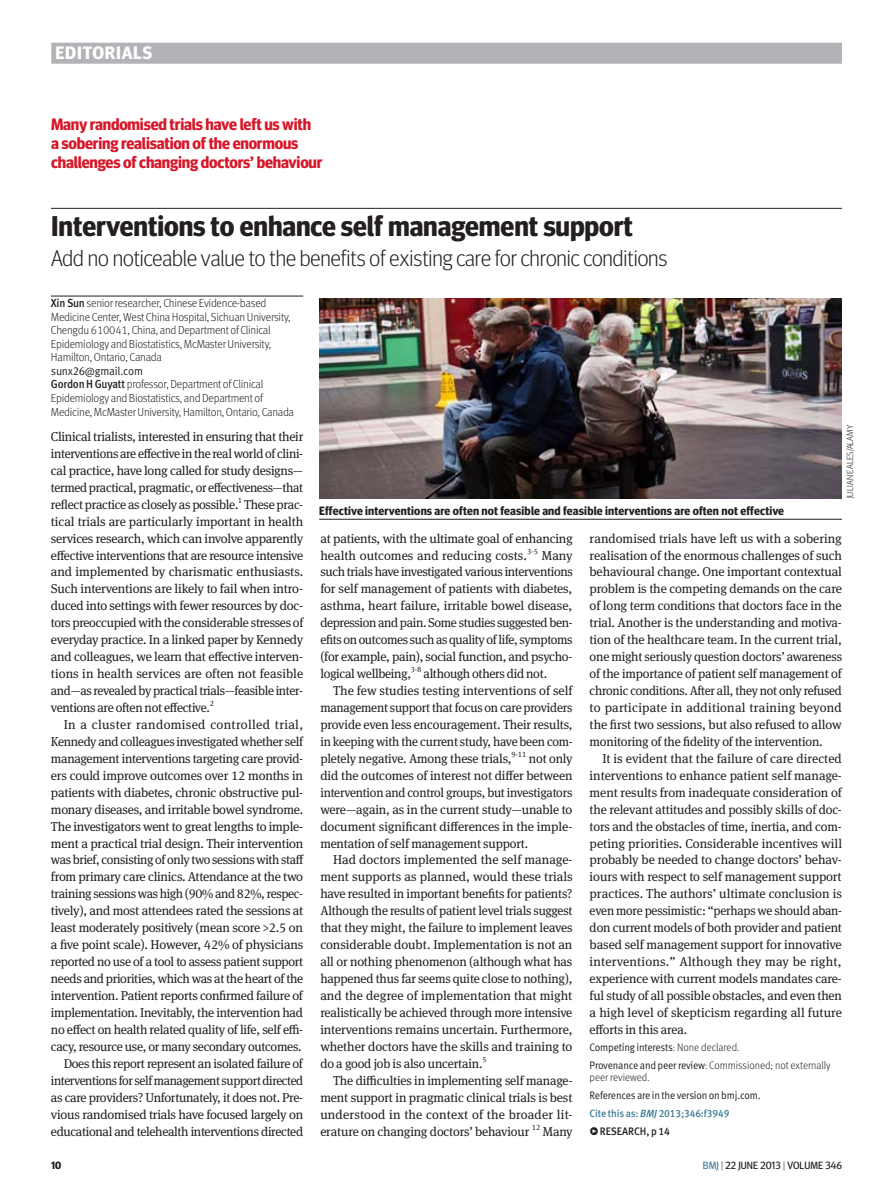
<style>
.page{position:relative;width:893px;height:1191px;background:#fff}
.page>*{position:absolute;margin:0;border:0;box-sizing:border-box;transform-origin:0 0}
.editorial_head_19{font:700 28.5px "Meta Headline OT";color:#231f20}
.editorial_intro{font:300 22.5px "Meta Headline OT";color:#231f20}
.t1{font:700 18px "Meta Headline OT";letter-spacing:.04em;color:#fff}
.quote{font:700 16.5px/18.8px "Meta Headline OT";letter-spacing:-.01em;color:#d71729}
.body_indent{font:12.9px/17px "Meta Serif Pro";letter-spacing:-.015em;color:#231f20;text-align:justify}
.body{font:12.9px/17px "Meta Serif Pro";letter-spacing:-.03em;color:#231f20;text-align:justify}
.caption_picture{font:700 12px "Meta Headline OT";letter-spacing:.015em;color:#231f20}
.editorial_author_det{font:300 11.7px/13.6px "Meta Pro";letter-spacing:-.02em;color:#231f20;scale:.95 1}
.acknol_sup_cor_to__r{font:10.8px "Meta Pro Normal";letter-spacing:-.02em;color:#231f20;scale:.93 1}
.acknol_sup_cor_to__r-2{font:300 10.8px/12px "Meta Pro";color:#231f20;scale:.95 1}
.Internal_Page_Link{font:500 10.8px "Meta Pro";letter-spacing:-.01em;color:#231f20;scale:.95 1}
.citation{font:500 10.5px "Meta Pro";letter-spacing:-.01em;color:#3c7b93;scale:.95 1}
.t2{font:10.5px "Meta Headline OT";letter-spacing:.01em;color:#231f20}
.t3{font:700 10.5px "Meta Headline OT";color:#231f20}
.credit{font:300 9px "Meta Headline OT";letter-spacing:.015em;color:#231f20}
.body-2{font:7.8px "Meta Serif Pro";color:#231f20}
.body_indent-2{font:7.8px "Meta Serif Pro";color:#231f20}
.s1{font-weight:500}
.s2{font-family:"Meta Pro Normal";font-weight:400}
.s3{font-family:"Meta Pro";font-weight:300}
.s4{font-style:italic}
.s5{color:#3c7b93}
.s6{font-weight:300}
</style>
<div class="page">
<div style="left:51px;top:43px;width:791px;height:21px;background:#b2b3b7"></div>
<hr style="left:51px;top:208px;width:791px;height:1px;background:#231f20">
<hr style="left:51px;top:296px;width:252px;height:1px;background:#231f20">
<hr style="left:319px;top:519px;width:523px;height:1px;background:#231f20">
<img style="left:320px;top:298px;width:522px;height:200px">
<h3 class="t1" style="left:56px;top:42px;width:98px">EDITORIALS</h3>
<p class="quote" style="left:51px;top:115px;width:273px">Many randomised trials have left us with a sobering realisation of the enormous challenges of changing doctors’ behaviour</p>
<p class="editorial_head_19" style="left:51px;top:209px;width:583px">Interventions to enhance self management support</p>
<p class="editorial_intro" style="left:51px;top:245px;width:618px">Add no noticeable value to the benefits of existing care for chronic conditions</p>
<p class="editorial_author_det" style="left:51px;top:296px;width:257px"><span class="s1">Xin Sun</span> senior researcher, Chinese Evidence-based Medicine Center, West China Hospital, Sichuan University, Chengdu 610041, China, and Department of Clinical Epidemiology and Biostatistics, McMaster University, Hamilton, Ontario, Canada<br><span class="s2">sunx26@gmail.com<br></span><span class="s1">Gordon H Guyatt</span> professor, Department of Clinical Epidemiology and Biostatistics, and Department of Medicine, McMaster University, Hamilton, Ontario, Canada</p>
<p class="body" style="left:51px;top:427px;width:254px">Clinical trialists, interested in ensuring that their interventions are effective in the real world of clini‑ cal practice, have long called for study designs— termed practical, pragmatic, or effectiveness—that reflect practice as closely as possible.<sup>1</sup> These prac‑ tical trials are particularly important in health services research, which can involve apparently effective interventions that are resource intensive and implemented by charismatic enthusiasts.<br>Such interventions are likely to fail when intro‑ duced into settings with fewer resources by doc‑ tors preoccupied with the considerable stresses of everyday practice. In a linked paper by Kennedy and colleagues, we learn that effective interven‑ tions in health services are often not feasible and—as revealed by practical trials—feasible inter‑ ventions are often not effective.</p>
<p class="body-2" style="left:210px;top:698px;width:6px">2</p>
<p class="body_indent" style="left:51px;top:715px;width:254px;text-indent:13px">In a cluster randomised controlled trial, Kennedy and colleagues investigated whether self management interventions targeting care provid‑ ers could improve outcomes over 12 months in patients with diabetes, chronic obstructive pul‑ monary diseases, and irritable bowel syndrome.<br>The investigators went to great lengths to imple‑ ment a practical trial design. Their intervention was brief, consisting of only two sessions with staff from primary care clinics. Attendance at the two training sessions was high (90% and 82%, respec‑ tively), and most attendees rated the sessions at least moderately positively (mean score &gt;2.5 on a five point scale). However, 42% of physicians reported no use of a tool to assess patient support needs and priorities, which was at the heart of the intervention. Patient reports confirmed failure of implementation. Inevitably, the intervention had no effect on health related quality of life, self effi‑ cacy, resource use, or many secondary outcomes.</p>
<p class="body_indent" style="left:51px;top:1054px;width:254px;text-indent:13px">Does this report represent an isolated failure of interventions for self management support directed as care providers? Unfortunately, it does not. Pre‑ vious randomised trials have focused largely on educational and telehealth interventions directed</p>
<p class="caption_picture" style="left:319px;top:503px;width:466px">Effective interventions are often not feasible and feasible interventions are often not effective</p>
<p class="credit" style="left:845px;top:498px;width:75px;rotate:-90deg">JULIAN EALES/ALAMY</p>
<p class="body_indent" style="left:320px;top:529px;width:254px">at patients, with the ultimate goal of enhancing health outcomes and reducing costs.<sup>3‑5</sup> Many such trials have investigated various interventions for self management of patients with diabetes, asthma, heart failure, irritable bowel disease, depression and pain. Some studies suggested ben‑ efits on outcomes such as quality of life, symptoms (for example, pain), social function, and psycho‑ logical wellbeing,<sup>3‑8</sup> although others did not.</p>
<p class="body_indent" style="left:320px;top:681px;width:254px;text-indent:13px">The few studies testing interventions of self management support that focus on care providers provide even less encouragement. Their results, in keeping with the current study, have been com‑ pletely negative. Among these trials,<sup>9‑11</sup> not only did the outcomes of interest not differ between intervention and control groups, but investigators were—again, as in the current study—unable to document significant differences in the imple‑ mentation of self management support.</p>
<p class="body_indent" style="left:320px;top:851px;width:254px;text-indent:13px">Had doctors implemented the self manage‑ ment supports as planned, would these trials have resulted in important benefits for patients?<br>Although the results of patient level trials suggest that they might, the failure to implement leaves considerable doubt. Implementation is not an all or nothing phenomenon (although what has happened thus far seems quite close to nothing), and the degree of implementation that might realistically be achieved through more intensive interventions remains uncertain. Furthermore, whether doctors have the skills and training to do a good job is also uncertain.</p>
<p class="body_indent-2" style="left:482px;top:1053px;width:6px">5</p>
<p class="body_indent" style="left:320px;top:1071px;width:254px;text-indent:13px">The difficulties in implementing self manage‑ ment support in pragmatic clinical trials is best understood in the context of the broader lit‑ erature on changing doctors’ behaviour <sup>12</sup> Many</p>
<p class="body_indent" style="left:590px;top:529px;width:254px">randomised trials have left us with a sobering realisation of the enormous challenges of such behavioural change. One important contextual problem is the competing demands on the care of long term conditions that doctors face in the trial. Another is the understanding and motiva‑ tion of the healthcare team. In the current trial, one might seriously question doctors’ awareness of the importance of patient self management of chronic conditions. After all, they not only refused to participate in additional training beyond the first two sessions, but also refused to allow monitoring of the fidelity of the intervention.</p>
<p class="body_indent" style="left:590px;top:749px;width:254px;text-indent:13px">It is evident that the failure of care directed interventions to enhance patient self manage‑ ment results from inadequate consideration of the relevant attitudes and possibly skills of doc‑ tors and the obstacles of time, inertia, and com‑ peting priorities. Considerable incentives will probably be needed to change doctors’ behav‑ iours with respect to self management support practices. The authors’ ultimate conclusion is even more pessimistic: “perhaps we should aban‑ don current models of both provider and patient based self management support for innovative interventions.” Although they may be right, experience with current models mandates care‑ ful study of all possible obstacles, and even then a high level of skepticism regarding all future efforts in this area.</p>
<p class="acknol_sup_cor_to__r" style="left:590px;top:1039px;width:163px">Competing interests<span class="s3">: None declared.</span></p>
<p class="acknol_sup_cor_to__r-2" style="left:590px;top:1058px;width:255px"><span class="s2">Provenance and peer review</span>: Commissioned; not externally peer reviewed.</p>
<p class="acknol_sup_cor_to__r" style="left:590px;top:1087px;width:185px">References are in the version on bmj.com.</p>
<p class="citation" style="left:590px;top:1105px;width:149px">Cite this as: <span class="s4">BMJ</span> 2013;346:f3949</p>
<p class="Internal_Page_Link" style="left:590px;top:1123px;width:86px">Ж RESEARCH, p 14</p>
<p class="t3" style="left:51px;top:1159px;width:12px">10</p>
<p class="t2" style="left:703px;top:1159px;width:140px"><span class="s5">BMJ</span> <span class="s6">|</span> 22 JUNE 2013 <span class="s6">|</span> VOLUME 346</p>
</div>
